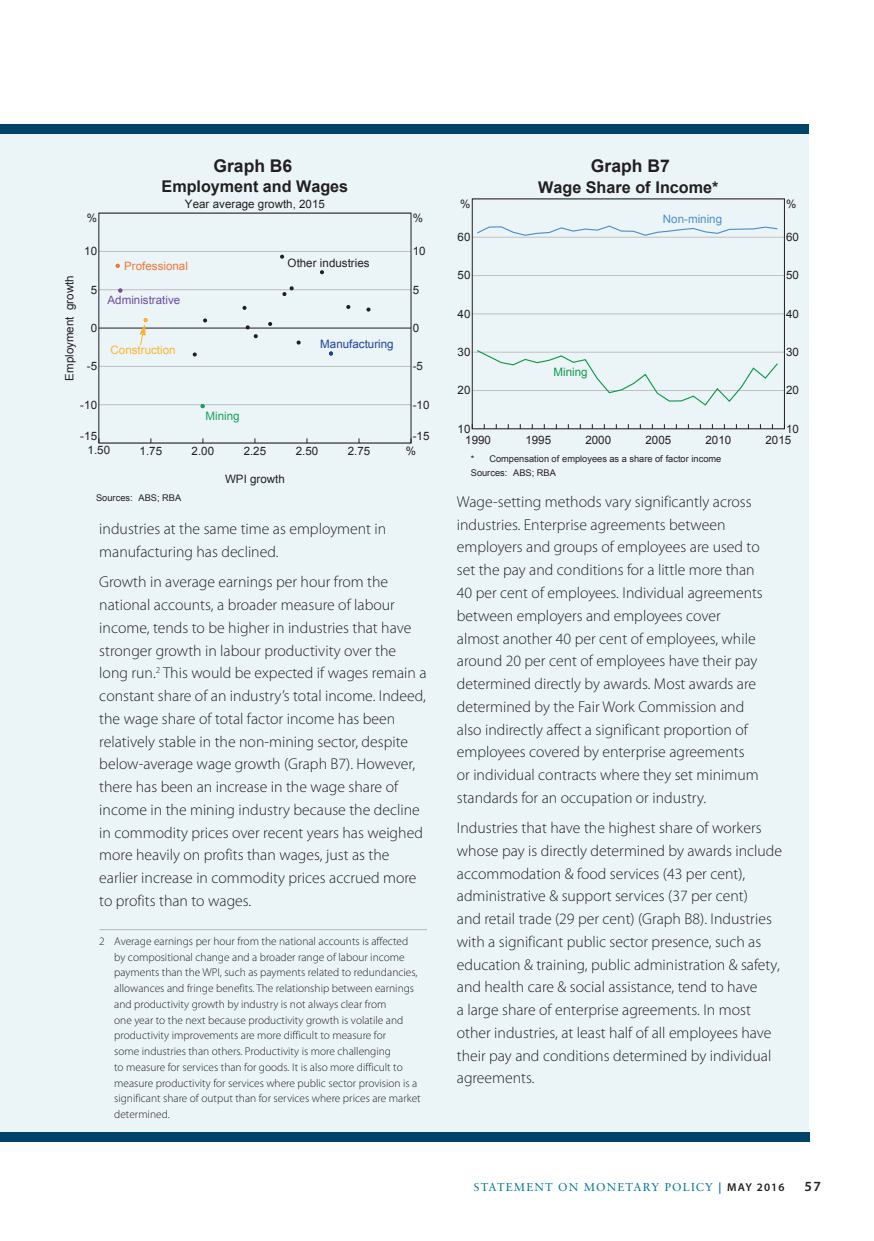
<style>
.page{position:relative;width:874px;height:1241px;background:#fff}
.page>*{position:absolute;margin:0;border:0;box-sizing:border-box;transform-origin:0 0}
.t1{font:700 17.5px "Arial";color:#231f20}
.t2{font:700 16.1px "Arial";color:#231f20}
.t3{font:300 15.75px/22.8px "Myriad Pro";color:#231f20}
.t4{font:600 14px "Myriad Pro";color:#231f20}
.t5{font:11.55px "Arial";color:#231f20}
.t6{font:11.55px "Arial";color:#6e4c9f}
.t7{font:11.55px "Arial";color:#1e4397}
.t8{font:11.55px "Arial";color:#fcb330}
.t9{font:11.55px "Arial";color:#f37537}
.t10{font:11.55px "Arial";color:#4d8fcc}
.t11{font:11.55px "Arial";color:#19a257}
.t12{font:11.55px "Arial";color:#0f9a4a}
.t13{font:300 11.38px/15.8px "Myriad Pro";color:#231f20}
.t14{font:11.38px "Sabon LT Std";letter-spacing:.1em;color:#007598}
.t15{font:9.28px/14px "Arial";color:#231f20}
.s1{font-family:"Myriad Pro";font-weight:600}
.s2{font-family:"Myriad Pro";font-weight:600;color:#231f20}
</style>
<div class="page">
<div style="left:0;top:124px;width:809px;height:1012px;background:#ebf5f8"></div>
<div style="left:0;top:124px;width:809px;height:10px;background:#00446a"></div>
<div style="left:0;top:1131px;width:809px;height:10px;background:#00446a"></div>
<hr style="left:99px;top:929px;width:328px;height:1px;background:#b2b7bb">
<hr style="left:99px;top:404px;width:312px;height:1px;background:#bcbdc0">
<hr style="left:99px;top:366px;width:312px;height:1px;background:#bcbdc0">
<hr style="left:99px;top:328px;width:312px;height:1px;background:#231f20">
<hr style="left:99px;top:289px;width:312px;height:1px;background:#bcbdc0">
<hr style="left:99px;top:251px;width:312px;height:1px;background:#bcbdc0">
<svg style="left:200px;top:404px;width:4px;height:4px"></svg>
<svg style="left:329px;top:351px;width:4px;height:4px"></svg>
<svg style="left:118px;top:288px;width:4px;height:4px"></svg>
<svg style="left:116px;top:264px;width:4px;height:4px"></svg>
<svg style="left:203px;top:318px;width:4px;height:4px"></svg>
<svg style="left:346px;top:305px;width:4px;height:4px"></svg>
<svg style="left:193px;top:352px;width:4px;height:4px"></svg>
<svg style="left:366px;top:307px;width:4px;height:4px"></svg>
<svg style="left:320px;top:270px;width:4px;height:4px"></svg>
<svg style="left:296px;top:340px;width:4px;height:4px"></svg>
<svg style="left:245px;top:325px;width:13px;height:13px"></svg>
<svg style="left:280px;top:254px;width:4px;height:5px"></svg>
<svg style="left:242px;top:306px;width:4px;height:4px"></svg>
<svg style="left:282px;top:286px;width:11px;height:10px"></svg>
<svg style="left:268px;top:322px;width:4px;height:4px"></svg>
<svg style="left:140px;top:318px;width:8px;height:28px"></svg>
<hr style="left:472px;top:390px;width:312px;height:1px;background:#c1c1c1">
<hr style="left:472px;top:352px;width:312px;height:1px;background:#c1c1c1">
<hr style="left:472px;top:313px;width:312px;height:1px;background:#c1c1c1">
<hr style="left:472px;top:275px;width:312px;height:1px;background:#c1c1c1">
<hr style="left:472px;top:237px;width:312px;height:1px;background:#c1c1c1">
<hr style="left:472px;top:198px;width:312px;height:1px;background:#c1c1c1">
<svg style="left:475px;top:350px;width:303px;height:56px"></svg>
<svg style="left:477px;top:225px;width:301px;height:11px"></svg>
<p class="t1" style="left:213px;top:154px;width:80px">Graph B6</p>
<p class="t2" style="left:161px;top:176px;width:188px">Employment and Wages</p>
<p class="t5" style="left:185px;top:196px;width:141px">Year average growth, 2015</p>
<p class="t5" style="left:87px;top:210px;width:12px">%</p>
<p class="t5" style="left:412px;top:210px;width:12px">%</p>
<p class="t5" style="left:84px;top:244px;width:14px">10</p>
<p class="t5" style="left:412px;top:244px;width:14px">10</p>
<p class="t5" style="left:62px;top:381px;width:107px;rotate:-90deg">Employment growth</p>
<p class="t5" style="left:91px;top:282px;width:8px">5</p>
<p class="t5" style="left:91px;top:320px;width:8px">0</p>
<p class="t5" style="left:87px;top:358px;width:12px">-5</p>
<p class="t9" style="left:124px;top:259px;width:65px">Professional</p>
<p class="t5" style="left:287px;top:256px;width:83px">Other industries</p>
<p class="t6" style="left:107px;top:293px;width:74px">Administrative</p>
<p class="t8" style="left:110px;top:343px;width:67px">Construction</p>
<p class="t7" style="left:320px;top:336px;width:75px">Manufacturing</p>
<p class="t5" style="left:412px;top:282px;width:8px">5</p>
<p class="t5" style="left:412px;top:320px;width:8px">0</p>
<p class="t5" style="left:412px;top:358px;width:12px">-5</p>
<p class="t5" style="left:80px;top:397px;width:18px">-10</p>
<p class="t5" style="left:412px;top:397px;width:18px">-10</p>
<p class="t11" style="left:205px;top:408px;width:36px">Mining</p>
<p class="t5" style="left:80px;top:428px;width:18px">-15</p>
<p class="t5" style="left:412px;top:428px;width:18px">-15</p>
<p class="t5" style="left:87px;top:442px;width:24px">1.50</p>
<p class="t5" style="left:139px;top:443px;width:24px">1.75</p>
<p class="t5" style="left:191px;top:443px;width:24px">2.00</p>
<p class="t5" style="left:243px;top:443px;width:24px">2.25</p>
<p class="t5" style="left:295px;top:443px;width:24px">2.50</p>
<p class="t5" style="left:347px;top:443px;width:24px">2.75</p>
<p class="t5" style="left:405px;top:443px;width:12px">%</p>
<p class="t15" style="left:96px;top:491px;width:87px">Sources: ABS; RBA</p>
<p class="t5" style="left:225px;top:471px;width:61px">WPI growth</p>
<p class="t3" style="left:99px;top:517px;width:288px">industries at the same time as employment in manufacturing has declined.</p>
<p class="t3" style="left:99px;top:570px;width:328px">Growth in average earnings per hour from the national accounts, a broader measure of labour income, tends to be higher in industries that have stronger growth in labour productivity over the long run.<sup>2</sup> This would be expected if wages remain a constant share of an industry’s total income. Indeed, the wage share of total factor income has been relatively stable in the non-mining sector, despite below-average wage growth (Graph B7). However, there has been an increase in the wage share of income in the mining industry because the decline in commodity prices over recent years has weighed more heavily on profits than wages, just as the earlier increase in commodity prices accrued more to profits than to wages.</p>
<p class="t13" style="left:114px;top:932px;width:308px;text-indent:-15px">2 Average earnings per hour from the national accounts is affected by compositional change and a broader range of labour income payments than the WPI, such as payments related to redundancies, allowances and fringe benefits. The relationship between earnings and productivity growth by industry is not always clear from<br>one year to the next because productivity growth is volatile and productivity improvements are more difficult to measure for<br>some industries than others. Productivity is more challenging<br>to measure for services than for goods. It is also more difficult to measure productivity for services where public sector provision is a significant share of output than for services where prices are market determined.</p>
<p class="t1" style="left:590px;top:154px;width:80px">Graph B7</p>
<p class="t5" style="left:460px;top:196px;width:12px">%</p>
<p class="t2" style="left:538px;top:177px;width:182px">Wage Share of Income*</p>
<p class="t10" style="left:662px;top:211px;width:61px">Non-mining</p>
<p class="t5" style="left:785px;top:196px;width:12px">%</p>
<p class="t5" style="left:457px;top:229px;width:14px">60</p>
<p class="t5" style="left:785px;top:229px;width:14px">60</p>
<p class="t5" style="left:457px;top:268px;width:14px">50</p>
<p class="t5" style="left:785px;top:268px;width:14px">50</p>
<p class="t5" style="left:457px;top:306px;width:14px">40</p>
<p class="t5" style="left:785px;top:306px;width:14px">40</p>
<p class="t5" style="left:457px;top:344px;width:14px">30</p>
<p class="t5" style="left:785px;top:344px;width:14px">30</p>
<p class="t12" style="left:553px;top:364px;width:36px">Mining</p>
<p class="t5" style="left:457px;top:383px;width:14px">20</p>
<p class="t5" style="left:785px;top:383px;width:14px">20</p>
<p class="t5" style="left:457px;top:421px;width:14px">10</p>
<p class="t5" style="left:785px;top:421px;width:14px">10</p>
<p class="t5" style="left:465px;top:432px;width:27px">1990</p>
<p class="t5" style="left:525px;top:432px;width:27px">1995</p>
<p class="t5" style="left:585px;top:432px;width:27px">2000</p>
<p class="t5" style="left:645px;top:432px;width:27px">2005</p>
<p class="t5" style="left:705px;top:432px;width:27px">2010</p>
<p class="t5" style="left:765px;top:432px;width:27px">2015</p>
<p class="t15" style="left:470px;top:451px;width:252px">* Compensation of employees as a share of factor income<br>Sources: ABS; RBA</p>
<p class="t3" style="left:456px;top:490px;width:307px">Wage-setting methods vary significantly across industries. Enterprise agreements between employers and groups of employees are used to set the pay and conditions for a little more than 40 per cent of employees. Individual agreements between employers and employees cover almost another 40 per cent of employees, while around 20 per cent of employees have their pay determined directly by awards. Most awards are determined by the Fair Work Commission and also indirectly affect a significant proportion of employees covered by enterprise agreements<br>or individual contracts where they set minimum standards for an occupation or industry.</p>
<p class="t3" style="left:456px;top:816px;width:326px">Industries that have the highest share of workers whose pay is directly determined by awards include accommodation &amp; food services (43 per cent), administrative &amp; support services (37 per cent)<br>and retail trade (29 per cent) (Graph B8). Industries with a significant public sector presence, such as education &amp; training, public administration &amp; safety, and health care &amp; social assistance, tend to have<br>a large share of enterprise agreements. In most other industries, at least half of all employees have their pay and conditions determined by individual agreements.</p>
<p class="t14" style="left:473px;top:1180px;width:312px">STATEMENT ON MONETARY POLICY <span class="s1">|</span> <span class="s2">MAY 2016</span></p>
<p class="t4" style="left:804px;top:1177px;width:18px">57</p>
</div>
